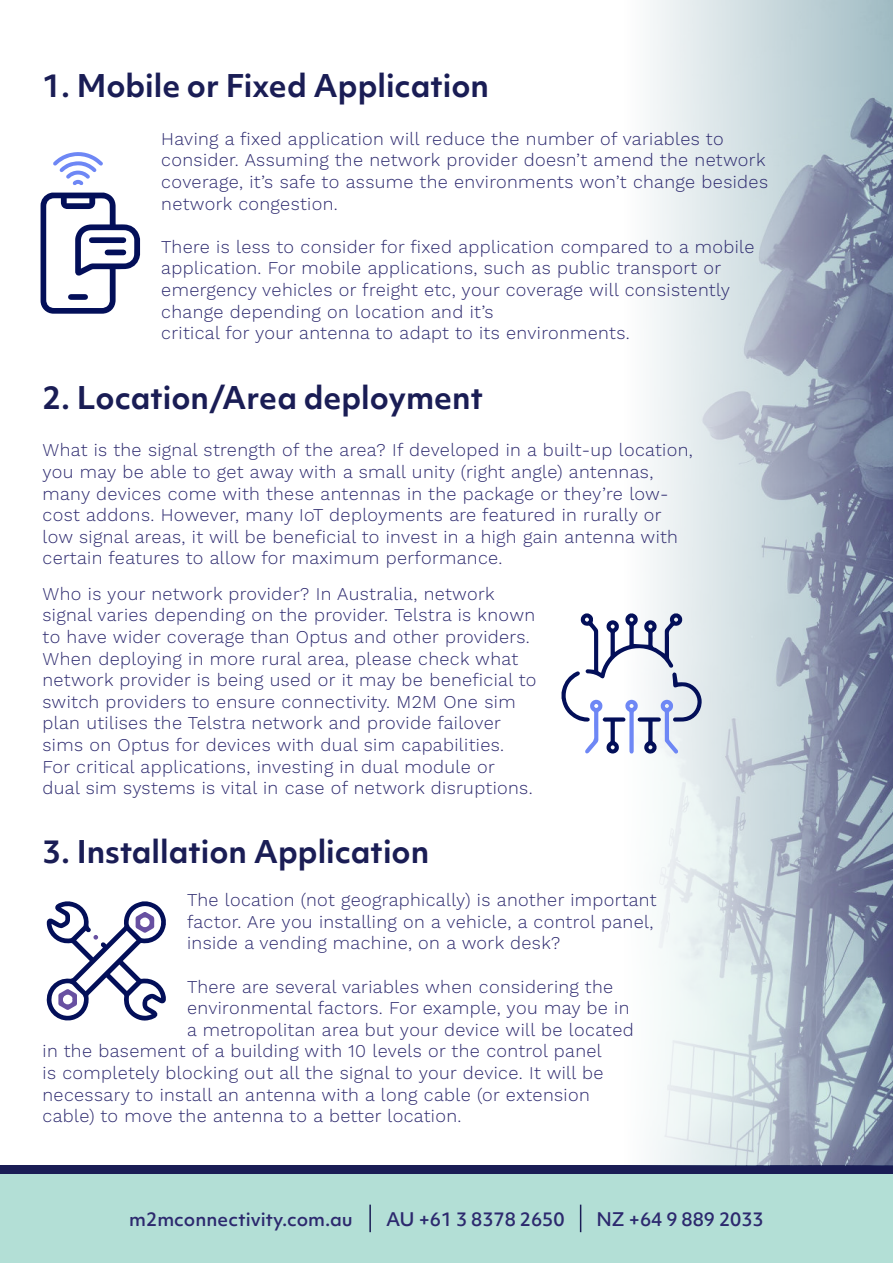
<style>
.page{position:relative;width:893px;height:1263px;background:#fff}
.page>*{position:absolute;margin:0;border:0;box-sizing:border-box;transform-origin:0 0}
.t1{font:700 30px "Objektiv Mk 1";color:#1a1d55}
.t2{font:300 18px/21.6px "Work Sans";letter-spacing:.02em;color:#2c296e}
.t3{font:500 18px "Objektiv Mk 1";color:#2c296e}
</style>
<div class="page">
<div style="left:0;top:1174px;width:893px;height:89px;background:#b3dfd6"></div>
<div style="left:0;top:1165px;width:893px;height:9px;background:#1a1d55"></div>
<hr style="left:369px;top:1204px;width:2px;height:28px;background:#1a1d55">
<svg style="left:580px;top:1204px;width:1px;height:28px"></svg>
<img style="left:650px;top:0;width:243px;height:1165px">
<svg style="left:41px;top:193px;width:99px;height:121px"></svg>
<svg style="left:53px;top:152px;width:50px;height:33px"></svg>
<svg style="left:561px;top:613px;width:141px;height:141px"></svg>
<svg style="left:46px;top:901px;width:120px;height:120px"></svg>
<h1 class="t1" style="left:43px;top:72px;width:448px">1. Mobile or Fixed Application</h1>
<p class="t2" style="left:161px;top:129px;width:608px">Having a fixed application will reduce the number of variables to consider. Assuming the network provider doesn’t amend the network coverage, it’s safe to assume the environments won’t change besides network congestion.</p>
<p class="t2" style="left:161px;top:237px;width:595px">There is less to consider for fixed application compared to a mobile application. For mobile applications, such as public transport or emergency vehicles or freight etc, your coverage will consistently change depending on location and it’s<br>critical for your antenna to adapt to its environments.</p>
<h1 class="t1" style="left:43px;top:384px;width:442px">2. Location/Area deployment</h1>
<p class="t2" style="left:43px;top:441px;width:652px">What is the signal strength of the area? If developed in a built-up location, you may be able to get away with a small unity (right angle) antennas, many devices come with these antennas in the package or they’re low&shy;cost addons. However, many IoT deployments are featured in rurally or low signal areas, it will be beneficial to invest in a high gain antenna with certain features to allow for maximum performance.</p>
<p class="t2" style="left:43px;top:584px;width:495px">Who is your network provider? In Australia, network signal varies depending on the provider. Telstra is known to have wider coverage than Optus and other providers.<br>When deploying in more rural area, please check what network provider is being used or it may be beneficial to switch providers to ensure connectivity. M2M One sim plan utilises the Telstra network and provide failover sims on Optus for devices with dual sim capabilities.<br>For critical applications, investing in dual module or dual sim systems is vital in case of network disruptions.</p>
<h1 class="t1" style="left:43px;top:839px;width:388px">3. Installation Application</h1>
<p class="t2" style="left:187px;top:890px;width:471px">The location (not geographically) is another important factor. Are you installing on a vehicle, a control panel, inside a vending machine, on a work desk?</p>
<p class="t2" style="left:187px;top:977px;width:428px">There are several variables when considering the</p>
<p class="t2" style="left:187px;top:998px;width:444px">environmental factors. For example, you may be in</p>
<p class="t2" style="left:187px;top:1020px;width:448px">a metropolitan area but your device will be located</p>
<p class="t2" style="left:43px;top:1042px;width:561px">in the basement of a building with 10 levels or the control panel</p>
<p class="t2" style="left:43px;top:1063px;width:563px">is completely blocking out all the signal to your device. It will be</p>
<p class="t2" style="left:43px;top:1085px;width:549px">necessary to install an antenna with a long cable (or extension</p>
<p class="t2" style="left:43px;top:1106px;width:420px">cable) to move the antenna to a better location.</p>
<p class="t3" style="left:129px;top:1212px;width:225px">m2mconnectivity.com.au</p>
<p class="t3" style="left:386px;top:1212px;width:180px">AU +61 3 8378 2650</p>
<p class="t3" style="left:596px;top:1212px;width:169px">NZ +64 9 889 2033</p>
</div>
